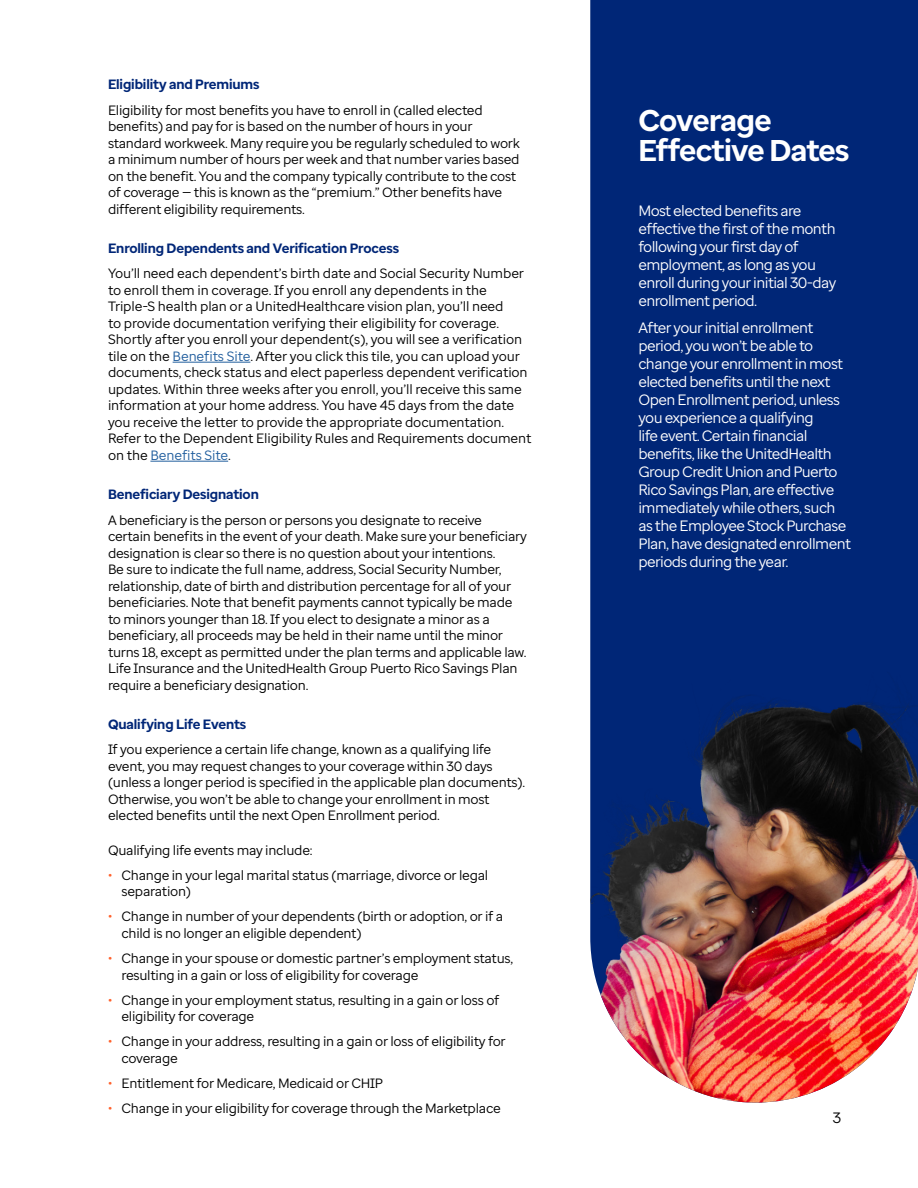
<style>
.page{position:relative;width:918px;height:1188px;background:#fff}
.page>*{position:absolute;margin:0;border:0;box-sizing:border-box;transform-origin:0 0}
.t1{font:700 30px/30px "Enterprise Sans";letter-spacing:-.02em;color:#fff}
.t2{font:15px/18px "Enterprise Sans";letter-spacing:-.04em;color:#fff}
.t3{font:15px "Enterprise Sans";color:#000}
.t4{font:13.5px/16.5px "Enterprise Sans";letter-spacing:-.02em;color:#000}
.t5{font:700 13.5px "Enterprise Sans";letter-spacing:-.01em;color:#002677}
.s1{color:#215e9e}
.s2{color:#ff612b}
</style>
<div class="page">
<div style="left:590px;top:0;width:328px;height:672px;background:#002677"></div>
<img style="left:590px;top:672px;width:328px;height:431px">
<hr style="left:173px;top:362px;width:77px;height:1px;background:#215e9e">
<hr style="left:150px;top:461px;width:78px;height:1px;background:#215e9e">
<p class="t5" style="left:108px;top:75px;width:153px">Eligibility and Premiums</p>
<p class="t4" style="left:108px;top:101px;width:413px">Eligibility for most benefits you have to enroll in (called elected benefits) and pay for is based on the number of hours in your standard workweek. Many require you be regularly scheduled to work a minimum number of hours per week and that number varies based on the benefit. You and the company typically contribute to the cost of coverage — this is known as the “premium.” Other benefits have different eligibility requirements.</p>
<p class="t5" style="left:108px;top:239px;width:293px">Enrolling Dependents and Verification Process</p>
<p class="t4" style="left:108px;top:265px;width:425px">You’ll need each dependent’s birth date and Social Security Number to enroll them in coverage. If you enroll any dependents in the Triple-S health plan or a UnitedHealthcare vision plan, you’ll need<br>to provide documentation verifying their eligibility for coverage.<br>Shortly after you enroll your dependent(s), you will see a verification tile on the <span class="s1">Benefits Site</span>. After you click this tile, you can upload your documents, check status and elect paperless dependent verification updates. Within three weeks after you enroll, you’ll receive this same information at your home address. You have 45 days from the date you receive the letter to provide the appropriate documentation.<br>Refer to the Dependent Eligibility Rules and Requirements document on the <span class="s1">Benefits Site</span>.</p>
<p class="t5" style="left:108px;top:485px;width:152px">Beneficiary Designation</p>
<p class="t4" style="left:108px;top:511px;width:421px">A beneficiary is the person or persons you designate to receive certain benefits in the event of your death. Make sure your beneficiary designation is clear so there is no question about your intentions.<br>Be sure to indicate the full name, address, Social Security Number, relationship, date of birth and distribution percentage for all of your beneficiaries. Note that benefit payments cannot typically be made to minors younger than 18. If you elect to designate a minor as a beneficiary, all proceeds may be held in their name until the minor turns 18, except as permitted under the plan terms and applicable law.<br>Life Insurance and the UnitedHealth Group Puerto Rico Savings Plan require a beneficiary designation.</p>
<p class="t5" style="left:108px;top:715px;width:140px">Qualifying Life Events</p>
<p class="t4" style="left:108px;top:741px;width:419px">If you experience a certain life change, known as a qualifying life event, you may request changes to your coverage within 30 days (unless a longer period is specified in the applicable plan documents).<br>Otherwise, you won’t be able to change your enrollment in most elected benefits until the next Open Enrollment period.</p>
<p class="t4" style="left:108px;top:842px;width:206px">Qualifying life events may include:</p>
<p class="t4" style="left:122px;top:867px;width:368px;text-indent:-14px"><span class="s2">•</span> Change in your legal marital status (marriage, divorce or legal separation)</p>
<p class="t4" style="left:122px;top:908px;width:383px;text-indent:-14px"><span class="s2">•</span> Change in number of your dependents (birth or adoption, or if a child is no longer an eligible dependent)</p>
<p class="t4" style="left:122px;top:950px;width:393px;text-indent:-14px"><span class="s2">•</span> Change in your spouse or domestic partner’s employment status, resulting in a gain or loss of eligibility for coverage</p>
<p class="t4" style="left:122px;top:992px;width:379px;text-indent:-14px"><span class="s2">•</span> Change in your employment status, resulting in a gain or loss of eligibility for coverage</p>
<p class="t4" style="left:122px;top:1033px;width:386px;text-indent:-14px"><span class="s2">•</span> Change in your address, resulting in a gain or loss of eligibility for coverage</p>
<p class="t4" style="left:108px;top:1075px;width:277px"><span class="s2">•</span> Entitlement for Medicare, Medicaid or CHIP</p>
<p class="t4" style="left:108px;top:1100px;width:394px"><span class="s2">•</span> Change in your eligibility for coverage through the Marketplace</p>
<h1 class="t1" style="left:638px;top:105px;width:213px">Coverage<br>Effective Dates</h1>
<p class="t2" style="left:638px;top:201px;width:199px">Most elected benefits are effective the first of the month following your first day of employment, as long as you enroll during your initial 30-day enrollment period.</p>
<p class="t2" style="left:638px;top:318px;width:214px">After your initial enrollment period, you won’t be able to change your enrollment in most elected benefits until the next<br>Open Enrollment period, unless you experience a qualifying<br>life event. Certain financial benefits, like the UnitedHealth<br>Group Credit Union and Puerto<br>Rico Savings Plan, are effective immediately while others, such as the Employee Stock Purchase<br>Plan, have designated enrollment periods during the year.</p>
<p class="t3" style="left:833px;top:1108px;width:10px">3</p>
</div>
